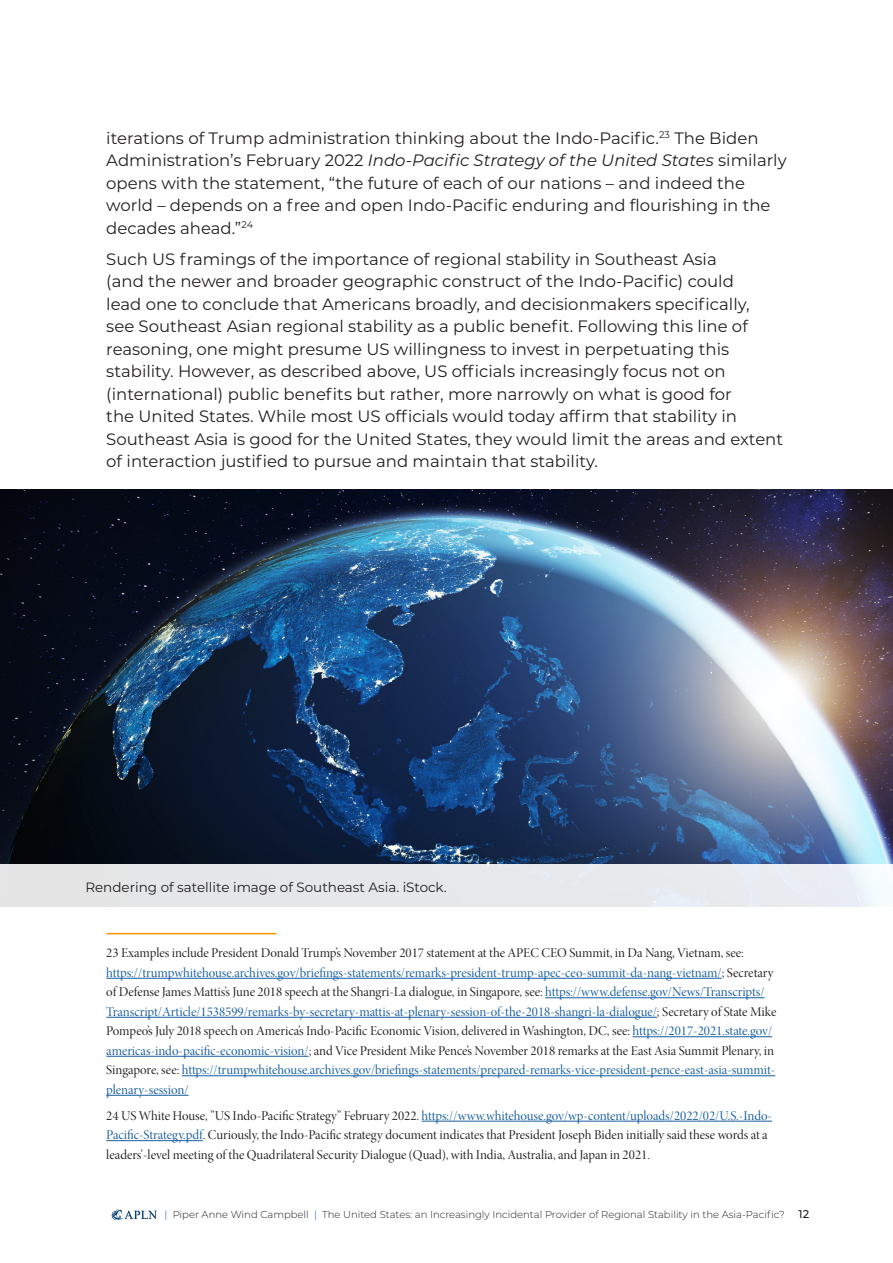
<style>
.page{position:relative;width:893px;height:1263px;background:#fff}
.page>*{position:absolute;margin:0;border:0;box-sizing:border-box;transform-origin:0 0}
.Body_text_2{font:16.5px/22.5px "Montserrat";color:#231f20}
.Footnote{font:13.5px/19.5px "Minion Pro Disp";letter-spacing:-.005em;color:#175d9e}
.Footnote-2{font:13.5px/19.5px "Minion Pro Disp";color:#231f20}
.Body_text_2-2{font:13.5px "Montserrat";color:#231f20}
.t1{font:300 10.05px "Montserrat";color:#231f20}
.s1{font-style:italic}
.s2{color:#231f20}
.s3{color:#175d9e}
.s4{color:#015ca3}
.s5{font-weight:500;font-size:11.25px}
</style>
<div class="page">
<svg style="left:111px;top:1210px;width:46px;height:10px"></svg>
<hr style="left:106px;top:933px;width:170px;height:1px;background:#fd9200">
<hr style="left:106px;top:978px;width:616px;height:1px;background:#175d9e">
<hr style="left:545px;top:997px;width:220px;height:1px;background:#175d9e">
<hr style="left:106px;top:1017px;width:551px;height:1px;background:#175d9e">
<hr style="left:632px;top:1036px;width:140px;height:1px;background:#175d9e">
<hr style="left:106px;top:1056px;width:203px;height:1px;background:#175d9e">
<hr style="left:182px;top:1075px;width:593px;height:1px;background:#175d9e">
<hr style="left:106px;top:1095px;width:83px;height:1px;background:#175d9e">
<hr style="left:422px;top:1121px;width:350px;height:1px;background:#175d9e">
<hr style="left:106px;top:1140px;width:97px;height:1px;background:#175d9e">
<img style="left:0;top:489px;width:893px;height:375px">
<div style="left:0;top:864px;width:893px;height:43px;background:#e6e7ea"></div>
<p class="Body_text_2" style="left:106px;top:126px;width:682px">iterations of Trump administration thinking about the Indo-Pacific.<sup>23</sup> The Biden Administration’s February 2022 <span class="s1">Indo-Pacific Strategy of the United States</span> similarly opens with the statement, “the future of each of our nations – and indeed the world – depends on a free and open Indo-Pacific enduring and flourishing in the decades ahead.”<sup>24</sup></p>
<p class="Body_text_2" style="left:106px;top:247px;width:678px">Such US framings of the importance of regional stability in Southeast Asia<br>(and the newer and broader geographic construct of the Indo-Pacific) could<br>lead one to conclude that Americans broadly, and decisionmakers specifically,<br>see Southeast Asian regional stability as a public benefit. Following this line of reasoning, one might presume US willingness to invest in perpetuating this stability. However, as described above, US officials increasingly focus not on (international) public benefits but rather, more narrowly on what is good for<br>the United States. While most US officials would today affirm that stability in Southeast Asia is good for the United States, they would limit the areas and extent of interaction justified to pursue and maintain that stability.</p>
<p class="Body_text_2-2" style="left:85px;top:878px;width:363px">Rendering of satellite image of Southeast Asia. iStock.</p>
<p class="Footnote" style="left:106px;top:943px;width:672px"><span class="s2">23 Examples include President Donald Trump’s November 2017 statement at the APEC CEO Summit, in Da Nang, Vietnam, see: </span>https://trumpwhitehouse.archives.gov/briefings-statements/remarks-president-trump-apec-ceo-summit-da-nang-vietnam/<span class="s2">; Secretary of Defense James Mattis’s June 2018 speech at the Shangri-La dialogue, in Singapore, see:</span> https://www.defense.gov/News/Transcripts/ Transcript/Article/1538599/remarks-by-secretary-mattis-at-plenary-session-of-the-2018-shangri-la-dialogue/<span class="s2">; Secretary of State Mike Pompeo’s July 2018 speech on America’s Indo-Pacific Economic Vision, delivered in Washington, DC, see:</span> https://2017-2021.state.gov/ americas-indo-pacific-economic-vision/<span class="s2">; and Vice President Mike Pence’s November 2018 remarks at the East Asia Summit Plenary, in Singapore, see:</span> https://trumpwhitehouse.archives.gov/briefings-statements/prepared-remarks-vice-president-pence-east-asia-summit&shy;plenary-session/</p>
<p class="Footnote-2" style="left:106px;top:1106px;width:667px">24 US White House, ”US Indo-Pacific Strategy” February 2022. <span class="s3">https://www.whitehouse.gov/wp-content/uploads/2022/02/U.S.-Indo-<br>Pacific-Strategy.pdf</span>. Curiously, the Indo-Pacific strategy document indicates that President Joseph Biden initially said these words at a leaders’-level meeting of the Quadrilateral Security Dialogue (Quad), with India, Australia, and Japan in 2021.</p>
<p class="t1" style="left:165px;top:1207px;width:646px"><span class="s4">|</span> Piper Anne Wind Campbell <span class="s4">|</span> The United States: an Increasingly Incidental Provider of Regional Stability in the Asia-Pacific? <span class="s5">12</span></p>
</div>
